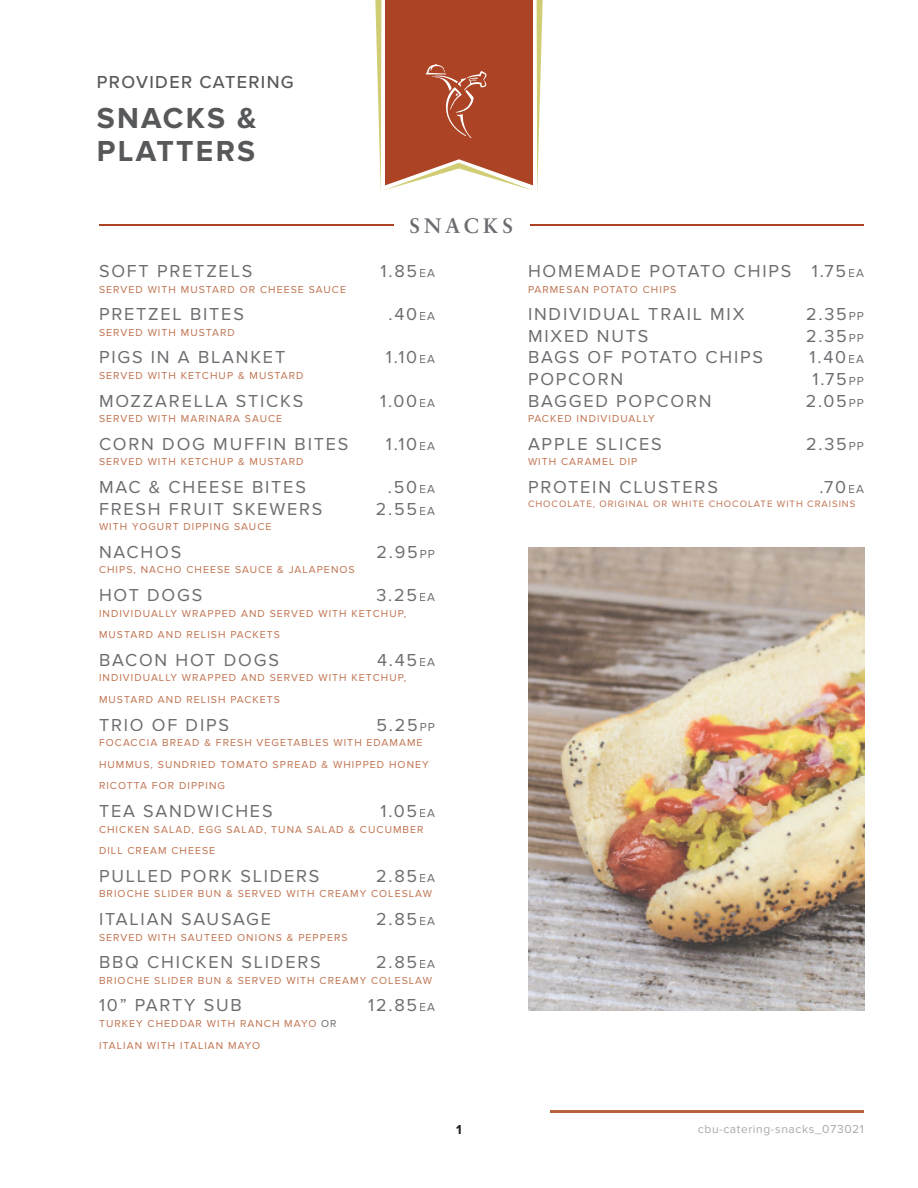
<style>
.page{position:relative;width:918px;height:1188px;background:#fff}
.page>*{position:absolute;margin:0;border:0;box-sizing:border-box;transform-origin:0 0}
.t1{font:700 30px/33px "Proxima Nova";letter-spacing:.075em;color:#57585a}
.t2{font:700 21px "Sabon LT Std";letter-spacing:.2em;color:#6c6d70}
.t3{font:18px "Proxima Nova";letter-spacing:.1em;color:#6c6d70}
.t4{font:500 18px "Proxima Nova";letter-spacing:.075em;color:#57585a}
.t5{font:700 13.5px "Proxima Nova";color:#231f20}
.t6{font:12px "Proxima Nova";letter-spacing:.05em;color:#a8a9ad}
.t7{font:10.5px/21.6px "Proxima Nova";letter-spacing:.1em;color:#c07350}
.t8{font:9.6px "Proxima Nova";letter-spacing:.1em;color:#c07350}
.s1{font-size:12px}
.s2{color:#6c6d70}
</style>
<div class="page">
<hr style="left:551px;top:1110px;width:313px;height:2px;background:#b8633f">
<svg style="left:375px;top:0;width:168px;height:193px"></svg>
<hr style="left:531px;top:224px;width:333px;height:2px;background:#ab4324">
<hr style="left:99px;top:224px;width:294px;height:2px;background:#ab4324">
<img style="left:528px;top:547px;width:336px;height:464px">
<h3 class="t4" style="left:97px;top:68px;width:199px">PROVIDER CATERING</h3>
<h1 class="t1" style="left:97px;top:102px;width:161px">SNACKS &amp;<br>PLATTERS</h1>
<h2 class="t2" style="left:409px;top:212px;width:105px">SNACKS</h2>
<h3 class="t3" style="left:99px;top:261px;width:155px">SOFT PRETZELS</h3>
<h3 class="t3" style="left:381px;top:261px;width:56px">1.85<span class="s1">EA</span></h3>
<p class="t7" style="left:99px;top:278px;width:249px">SERVED WITH MUSTARD OR CHEESE SAUCE</p>
<h3 class="t3" style="left:99px;top:304px;width:146px">PRETZEL BITES</h3>
<h3 class="t3" style="left:388px;top:304px;width:48px">.40<span class="s1">EA</span></h3>
<p class="t7" style="left:99px;top:322px;width:137px">SERVED WITH MUSTARD</p>
<h3 class="t3" style="left:99px;top:347px;width:188px">PIGS IN A BLANKET</h3>
<h3 class="t3" style="left:386px;top:347px;width:51px">1.10<span class="s1">EA</span></h3>
<p class="t7" style="left:99px;top:365px;width:206px">SERVED WITH KETCHUP &amp; MUSTARD</p>
<h3 class="t3" style="left:99px;top:390px;width:206px">MOZZARELLA STICKS</h3>
<h3 class="t3" style="left:380px;top:390px;width:56px">1.00<span class="s1">EA</span></h3>
<p class="t7" style="left:99px;top:408px;width:185px">SERVED WITH MARINARA SAUCE</p>
<h3 class="t3" style="left:99px;top:433px;width:251px">CORN DOG MUFFIN BITES</h3>
<h3 class="t3" style="left:386px;top:433px;width:51px">1.10<span class="s1">EA</span></h3>
<p class="t7" style="left:99px;top:451px;width:206px">SERVED WITH KETCHUP &amp; MUSTARD</p>
<h3 class="t3" style="left:99px;top:477px;width:208px">MAC &amp; CHEESE BITES</h3>
<h3 class="t3" style="left:388px;top:477px;width:49px">.50<span class="s1">EA</span></h3>
<h3 class="t3" style="left:99px;top:498px;width:225px">FRESH FRUIT SKEWERS</h3>
<h3 class="t3" style="left:376px;top:498px;width:61px">2.55<span class="s1">EA</span></h3>
<p class="t7" style="left:99px;top:516px;width:174px">WITH YOGURT DIPPING SAUCE</p>
<h3 class="t3" style="left:99px;top:541px;width:84px">NACHOS</h3>
<h3 class="t3" style="left:377px;top:541px;width:60px">2.95<span class="s1">PP</span></h3>
<p class="t7" style="left:99px;top:559px;width:257px">CHIPS, NACHO CHEESE SAUCE &amp; JALAPENOS</p>
<h3 class="t3" style="left:99px;top:585px;width:105px">HOT DOGS</h3>
<h3 class="t3" style="left:377px;top:585px;width:60px">3.25<span class="s1">EA</span></h3>
<p class="t7" style="left:99px;top:602px;width:309px">INDIVIDUALLY WRAPPED AND SERVED WITH KETCHUP,<br>MUSTARD AND RELISH PACKETS</p>
<h3 class="t3" style="left:99px;top:649px;width:181px">BACON HOT DOGS</h3>
<h3 class="t3" style="left:377px;top:649px;width:59px">4.45<span class="s1">EA</span></h3>
<p class="t7" style="left:99px;top:667px;width:309px">INDIVIDUALLY WRAPPED AND SERVED WITH KETCHUP,<br>MUSTARD AND RELISH PACKETS</p>
<h3 class="t3" style="left:99px;top:714px;width:132px">TRIO OF DIPS</h3>
<h3 class="t3" style="left:377px;top:714px;width:60px">5.25<span class="s1">PP</span></h3>
<p class="t7" style="left:99px;top:732px;width:331px">FOCACCIA BREAD &amp; FRESH VEGETABLES WITH EDAMAME<br>HUMMUS, SUNDRIED TOMATO SPREAD &amp; WHIPPED HONEY<br>RICOTTA FOR DIPPING</p>
<h3 class="t3" style="left:99px;top:801px;width:175px">TEA SANDWICHES</h3>
<h3 class="t3" style="left:381px;top:801px;width:56px">1.05<span class="s1">EA</span></h3>
<p class="t7" style="left:99px;top:818px;width:326px">CHICKEN SALAD, EGG SALAD, TUNA SALAD &amp; CUCUMBER<br>DILL CREAM CHEESE</p>
<h3 class="t3" style="left:99px;top:865px;width:222px">PULLED PORK SLIDERS</h3>
<h3 class="t3" style="left:376px;top:865px;width:60px">2.85<span class="s1">EA</span></h3>
<p class="t7" style="left:99px;top:883px;width:335px">BRIOCHE SLIDER BUN &amp; SERVED WITH CREAMY COLESLAW</p>
<h3 class="t3" style="left:99px;top:909px;width:174px">ITALIAN SAUSAGE</h3>
<h3 class="t3" style="left:376px;top:909px;width:60px">2.85<span class="s1">EA</span></h3>
<p class="t7" style="left:99px;top:926px;width:250px">SERVED WITH SAUTEED ONIONS &amp; PEPPERS</p>
<h3 class="t3" style="left:99px;top:952px;width:223px">BBQ CHICKEN SLIDERS</h3>
<h3 class="t3" style="left:376px;top:952px;width:60px">2.85<span class="s1">EA</span></h3>
<p class="t7" style="left:99px;top:970px;width:335px">BRIOCHE SLIDER BUN &amp; SERVED WITH CREAMY COLESLAW</p>
<h3 class="t3" style="left:99px;top:995px;width:144px">10” PARTY SUB</h3>
<h3 class="t3" style="left:368px;top:995px;width:68px">12.85<span class="s1">EA</span></h3>
<p class="t7" style="left:99px;top:1013px;width:239px">TURKEY CHEDDAR WITH RANCH MAYO <span class="s2">OR<br></span>ITALIAN WITH ITALIAN MAYO</p>
<h3 class="t3" style="left:528px;top:261px;width:338px">HOMEMADE POTATO CHIPS 1.75<span class="s1">EA</span></h3>
<p class="t7" style="left:528px;top:278px;width:150px">PARMESAN POTATO CHIPS</p>
<h3 class="t3" style="left:528px;top:304px;width:218px">INDIVIDUAL TRAIL MIX</h3>
<h3 class="t3" style="left:806px;top:304px;width:59px">2.35<span class="s1">PP</span></h3>
<h3 class="t3" style="left:528px;top:325px;width:122px">MIXED NUTS</h3>
<h3 class="t3" style="left:806px;top:325px;width:59px">2.35<span class="s1">PP</span></h3>
<h3 class="t3" style="left:528px;top:347px;width:237px">BAGS OF POTATO CHIPS</h3>
<h3 class="t3" style="left:810px;top:347px;width:56px">1.40<span class="s1">EA</span></h3>
<h3 class="t3" style="left:528px;top:369px;width:97px">POPCORN</h3>
<h3 class="t3" style="left:813px;top:369px;width:53px">1.75<span class="s1">PP</span></h3>
<h3 class="t3" style="left:528px;top:390px;width:185px">BAGGED POPCORN</h3>
<h3 class="t3" style="left:806px;top:390px;width:60px">2.05<span class="s1">PP</span></h3>
<p class="t7" style="left:528px;top:408px;width:128px">PACKED INDIVIDUALLY</p>
<h3 class="t3" style="left:528px;top:433px;width:135px">APPLE SLICES</h3>
<h3 class="t3" style="left:806px;top:433px;width:59px">2.35<span class="s1">PP</span></h3>
<p class="t7" style="left:528px;top:451px;width:111px">WITH CARAMEL DIP</p>
<h3 class="t3" style="left:528px;top:477px;width:191px">PROTEIN CLUSTERS</h3>
<h3 class="t3" style="left:819px;top:477px;width:46px">.70<span class="s1">EA</span></h3>
<p class="t8" style="left:528px;top:499px;width:329px">CHOCOLATE, ORIGINAL OR WHITE CHOCOLATE WITH CRAISINS</p>
<p class="t5" style="left:456px;top:1122px;width:7px">1</p>
<p class="t6" style="left:698px;top:1122px;width:168px">cbu-catering-snacks_073021</p>
</div>
